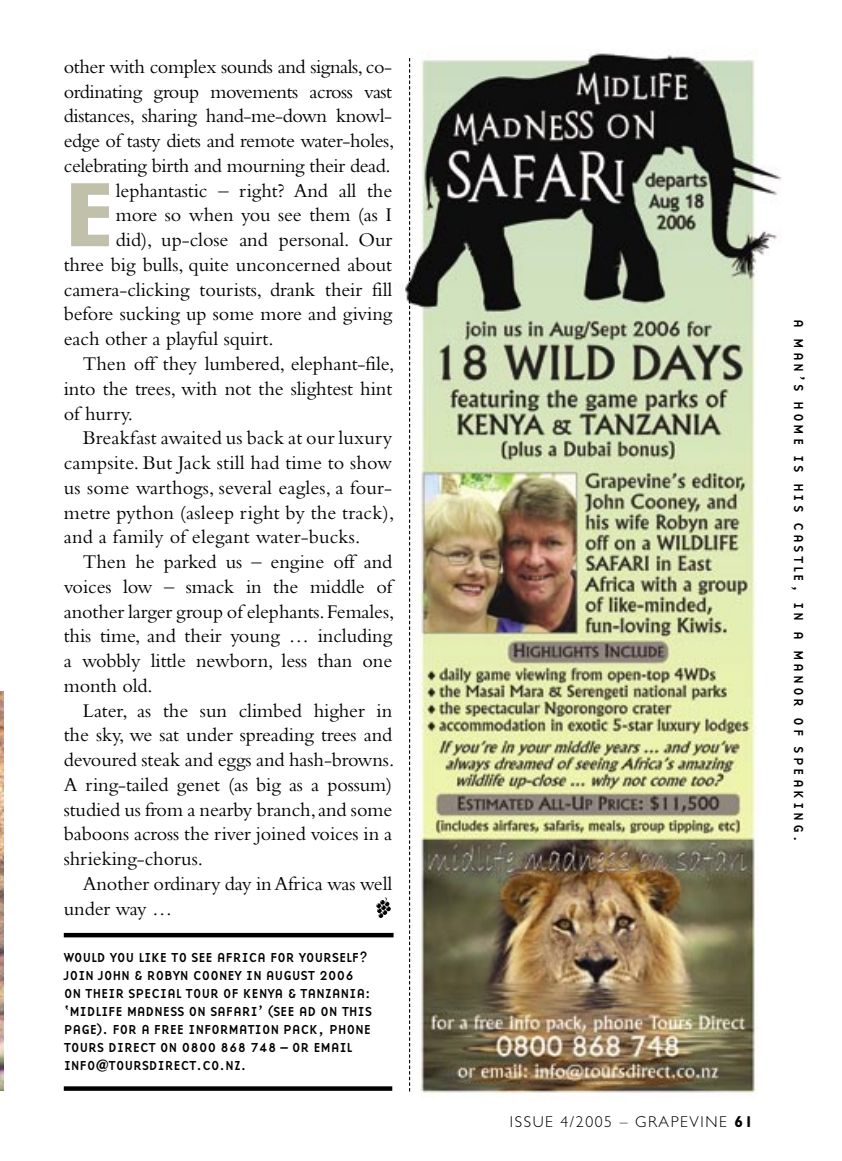
<style>
.page{position:relative;width:842px;height:1161px;background:#fff}
.page>*{position:absolute;margin:0;border:0;box-sizing:border-box;transform-origin:0 0}
.t1{font:94.5px "Base Nine B";color:#c1c0ab}
.t2{font:20.25px/24.8px "Bembo";letter-spacing:-.005em;color:#000;text-align:justify}
.t3{font:300 15.75px "Gill Sans";letter-spacing:.1em;color:#000}
.t4{font:13.5px/18px "Base Nine";letter-spacing:-.025em;color:#000}
.t5{font:13.5px "Base Nine";letter-spacing:.2em;color:#000}
.s1{font-weight:700}
</style>
<div class="page">
<img style="left:405px;top:53px;width:377px;height:1041px">
<hr style="left:64px;top:933px;width:330px;height:4px;background:#000">
<div style="left:64px;top:1086px;width:328px;height:5px;background:#000"></div>
<svg style="left:376px;top:897px;width:15px;height:21px"></svg>
<svg style="left:409px;top:58px;width:1px;height:1033px"></svg>
<img style="left:0;top:691px;width:3px;height:400px">
<p class="t2" style="left:64px;top:54px;width:332px">other with complex sounds and signals, co&shy;ordinating group movements across vast distances, sharing hand-me-down knowl&shy;edge of tasty diets and remote water-holes, celebrating birth and mourning their dead.</p>
<h1 class="t1" style="left:64px;top:139px;width:54px">E</h1>
<p class="t2" style="left:116px;top:178px;width:278px">lephantastic – right? And all the</p>
<p class="t2" style="left:116px;top:202px;width:278px">more so when you see them (as I</p>
<p class="t2" style="left:116px;top:227px;width:278px">did), up-close and personal. Our</p>
<p class="t2" style="left:64px;top:252px;width:330px">three big bulls, quite unconcerned about</p>
<p class="t2" style="left:64px;top:277px;width:330px">camera-clicking tourists, drank their fill</p>
<p class="t2" style="left:64px;top:301px;width:330px">before sucking up some more and giving</p>
<p class="t2" style="left:64px;top:326px;width:211px">each other a playful squirt.</p>
<p class="t2" style="left:83px;top:351px;width:313px">Then off they lumbered, elephant-file,</p>
<p class="t2" style="left:64px;top:376px;width:330px">into the trees, with not the slightest hint</p>
<p class="t2" style="left:64px;top:400px;width:71px">of hurry.</p>
<p class="t2" style="left:83px;top:425px;width:311px">Breakfast awaited us back at our luxury</p>
<p class="t2" style="left:64px;top:450px;width:330px">campsite. But Jack still had time to show</p>
<p class="t2" style="left:64px;top:475px;width:330px">us some warthogs, several eagles, a four-</p>
<p class="t2" style="left:64px;top:499px;width:332px">metre python (asleep right by the track),</p>
<p class="t2" style="left:64px;top:524px;width:298px">and a family of elegant water-bucks.</p>
<p class="t2" style="left:83px;top:549px;width:311px">Then he parked us – engine off and</p>
<p class="t2" style="left:64px;top:574px;width:330px">voices low – smack in the middle of</p>
<p class="t2" style="left:64px;top:598px;width:332px">another larger group of elephants. Females,</p>
<p class="t2" style="left:64px;top:623px;width:330px">this time, and their young … including</p>
<p class="t2" style="left:64px;top:648px;width:330px">a wobbly little newborn, less than one</p>
<p class="t2" style="left:64px;top:673px;width:91px">month old.</p>
<p class="t2" style="left:83px;top:697px;width:311px">Later, as the sun climbed higher in</p>
<p class="t2" style="left:64px;top:722px;width:330px">the sky, we sat under spreading trees and</p>
<p class="t2" style="left:64px;top:747px;width:332px">devoured steak and eggs and hash-browns.</p>
<p class="t2" style="left:64px;top:772px;width:330px">A ring-tailed genet (as big as a possum)</p>
<p class="t2" style="left:64px;top:796px;width:330px">studied us from a nearby branch, and some</p>
<p class="t2" style="left:64px;top:821px;width:330px">baboons across the river joined voices in a</p>
<p class="t2" style="left:64px;top:846px;width:141px">shrieking-chorus.</p>
<p class="t2" style="left:83px;top:871px;width:311px">Another ordinary day in Africa was well</p>
<p class="t2" style="left:64px;top:895px;width:110px">under way …</p>
<p class="t4" style="left:64px;top:948px;width:310px">WOULD YOU LIKE TO SEE AFRICA FOR YOURSELF?<br>JOIN JOHN &amp; ROBYN COONEY IN AUGUST 2006<br>ON THEIR SPECIAL TOUR OF KENYA &amp; TANZANIA: ‘MIDLIFE MADNESS ON SAFARI’ (SEE AD ON THIS PAGE). FOR A FREE INFORMATION PACK, PHONE TOURS DIRECT ON 0800 868 748 – OR EMAIL INFO@TOURSDIRECT.CO.NZ.</p>
<p class="t5" style="left:808px;top:319px;width:524px;rotate:90deg">A MAN’S HOME IS HIS CASTLE, IN A MANOR OF SPEAKING.</p>
<p class="t3" style="left:510px;top:1113px;width:245px">ISSUE 4/2005 – GRAPEVINE <span class="s1">61</span></p>
</div>
